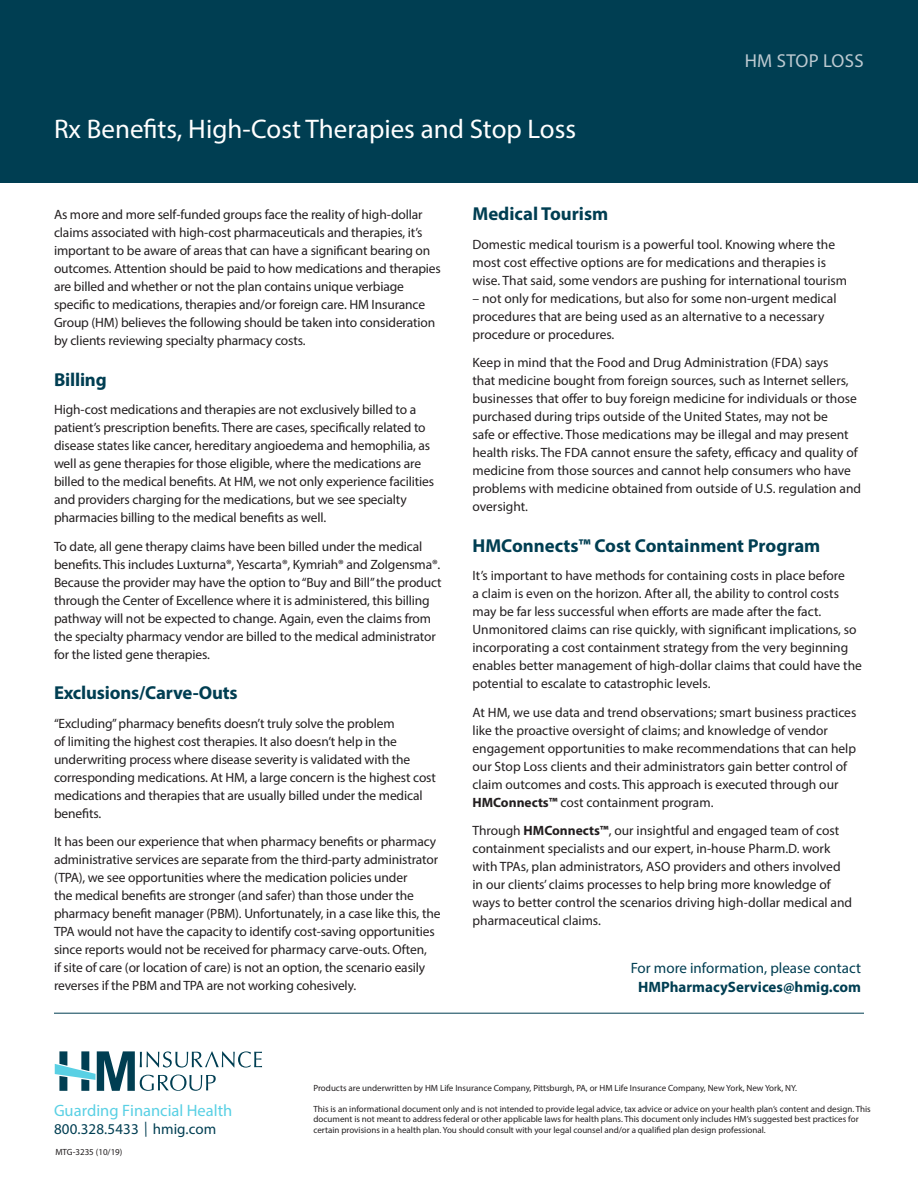
<style>
.page{position:relative;width:918px;height:1188px;background:#fff}
.page>*{position:absolute;margin:0;border:0;box-sizing:border-box;transform-origin:0 0}
.Sheet_Title_Front{font:27px "Myriad Pro";color:#fff}
.Lead_In{font:700 18.75px "Myriad Pro";letter-spacing:-.01em;color:#003e52}
.Body_Text{font:700 18.75px "Myriad Pro";color:#003e52}
.Product_Overview{font:18.75px "Myriad Pro";letter-spacing:.02em;color:#bdcad1}
.t1{font:16.5px "Myriad Pro";color:#59d0e4}
.t2{font:15px "Myriad Pro";color:#003e52}
.t3{font:700 15px "Myriad Pro";color:#003e52}
.Body_Text-2{font:13.5px/18px "Myriad Pro";letter-spacing:-.01em;color:#231f20}
.Legal{font:9px/10.5px "Myriad Pro";color:#231f20}
.s1{font-weight:700}
.s2{font-stretch:condensed}
</style>
<div class="page">
<hr style="left:54px;top:1013px;width:810px;height:1px;background:#003e52">
<svg style="left:55px;top:1051px;width:207px;height:40px"></svg>
<div style="left:0;top:0;width:918px;height:183px;background:#003e52"></div>
<p class="Sheet_Title_Front" style="left:54px;top:112px;width:524px">Rx Benefits, High-Cost Therapies and Stop Loss</p>
<p class="Product_Overview" style="left:745px;top:49px;width:121px">HM STOP LOSS</p>
<p class="Body_Text-2" style="left:54px;top:206px;width:388px">As more and more self-funded groups face the reality of high-dollar claims associated with high-cost pharmaceuticals and therapies, it’s important to be aware of areas that can have a significant bearing on outcomes. Attention should be paid to how medications and therapies are billed and whether or not the plan contains unique verbiage specific to medications, therapies and/or foreign care. HM Insurance Group (HM) believes the following should be taken into consideration by clients reviewing specialty pharmacy costs.</p>
<p class="Lead_In" style="left:54px;top:367px;width:54px">Billing</p>
<p class="Body_Text-2" style="left:54px;top:401px;width:382px">High-cost medications and therapies are not exclusively billed to a patient’s prescription benefits. There are cases, specifically related to disease states like cancer, hereditary angioedema and hemophilia, as well as gene therapies for those eligible, where the medications are billed to the medical benefits. At HM, we not only experience facilities and providers charging for the medications, but we see specialty pharmacies billing to the medical benefits as well.</p>
<p class="Body_Text-2" style="left:54px;top:537px;width:389px">To date, all gene therapy claims have been billed under the medical benefits. This includes Luxturna®, Yescarta®, Kymriah® and Zolgensma®.<br>Because the provider may have the option to “Buy and Bill” the product through the Center of Excellence where it is administered, this billing pathway will not be expected to change. Again, even the claims from the specialty pharmacy vendor are billed to the medical administrator for the listed gene therapies.</p>
<p class="Lead_In" style="left:54px;top:681px;width:185px">Exclusions/Carve-Outs</p>
<p class="Body_Text-2" style="left:54px;top:714px;width:384px">“Excluding” pharmacy benefits doesn’t truly solve the problem<br>of limiting the highest cost therapies. It also doesn’t help in the underwriting process where disease severity is validated with the corresponding medications. At HM, a large concern is the highest cost medications and therapies that are usually billed under the medical benefits.</p>
<p class="Body_Text-2" style="left:54px;top:833px;width:388px">It has been our experience that when pharmacy benefits or pharmacy administrative services are separate from the third-party administrator (TPA), we see opportunities where the medication policies under<br>the medical benefits are stronger (and safer) than those under the pharmacy benefit manager (PBM). Unfortunately, in a case like this, the TPA would not have the capacity to identify cost-saving opportunities since reports would not be received for pharmacy carve-outs. Often,<br>if site of care (or location of care) is not an option, the scenario easily reverses if the PBM and TPA are not working cohesively.</p>
<p class="Lead_In" style="left:472px;top:202px;width:137px">Medical Tourism</p>
<p class="Body_Text-2" style="left:472px;top:235px;width:376px">Domestic medical tourism is a powerful tool. Knowing where the most cost effective options are for medications and therapies is wise. That said, some vendors are pushing for international tourism</p>
<p class="Body_Text-2" style="left:472px;top:289px;width:366px">– not only for medications, but also for some non-urgent medical procedures that are being used as an alternative to a necessary procedure or procedures.</p>
<p class="Body_Text-2" style="left:472px;top:354px;width:390px">Keep in mind that the Food and Drug Administration (FDA) says<br>that medicine bought from foreign sources, such as Internet sellers, businesses that offer to buy foreign medicine for individuals or those purchased during trips outside of the United States, may not be<br>safe or effective. Those medications may be illegal and may present health risks. The FDA cannot ensure the safety, efficacy and quality of medicine from those sources and cannot help consumers who have problems with medicine obtained from outside of U.S. regulation and oversight.</p>
<p class="Body_Text" style="left:472px;top:533px;width:349px">HMConnects™ Cost Containment Program</p>
<p class="Body_Text-2" style="left:472px;top:567px;width:391px">It’s important to have methods for containing costs in place before<br>a claim is even on the horizon. After all, the ability to control costs may be far less successful when efforts are made after the fact.<br>Unmonitored claims can rise quickly, with significant implications, so incorporating a cost containment strategy from the very beginning enables better management of high-dollar claims that could have the potential to escalate to catastrophic levels.</p>
<p class="Body_Text-2" style="left:472px;top:703px;width:385px">At HM, we use data and trend observations; smart business practices like the proactive oversight of claims; and knowledge of vendor engagement opportunities to make recommendations that can help our Stop Loss clients and their administrators gain better control of claim outcomes and costs. This approach is executed through our <span class="s1">HMConnects™</span> cost containment program.</p>
<p class="Body_Text-2" style="left:472px;top:822px;width:381px">Through <span class="s1">HMConnects™</span>, our insightful and engaged team of cost containment specialists and our expert, in-house Pharm.D. work with TPAs, plan administrators, ASO providers and others involved in our clients’ claims processes to help bring more knowledge of ways to better control the scenarios driving high-dollar medical and pharmaceutical claims.</p>
<p class="t2" style="left:631px;top:959px;width:232px">For more information, please contact</p>
<p class="t3" style="left:638px;top:977px;width:224px">HMPharmacyServices@hmig.com</p>
<p class="t1" style="left:54px;top:1100px;width:180px">Guarding Financial Health</p>
<p class="t2" style="left:54px;top:1120px;width:164px">800.328.5433 <span class="s2">|</span> hmig.com</p>
<p class="Legal" style="left:56px;top:1147px;width:68px">MTG-3235 (10/19)</p>
<p class="Legal" style="left:314px;top:1082px;width:485px">Products are underwritten by HM Life Insurance Company, Pittsburgh, PA, or HM Life Insurance Company, New York, New York, NY.</p>
<p class="Legal" style="left:314px;top:1103px;width:559px">This is an informational document only and is not intended to provide legal advice, tax advice or advice on your health plan’s content and design. This document is not meant to address federal or other applicable laws for health plans. This document only includes HM’s suggested best practices for certain provisions in a health plan. You should consult with your legal counsel and/or a qualified plan design professional.</p>
</div>
